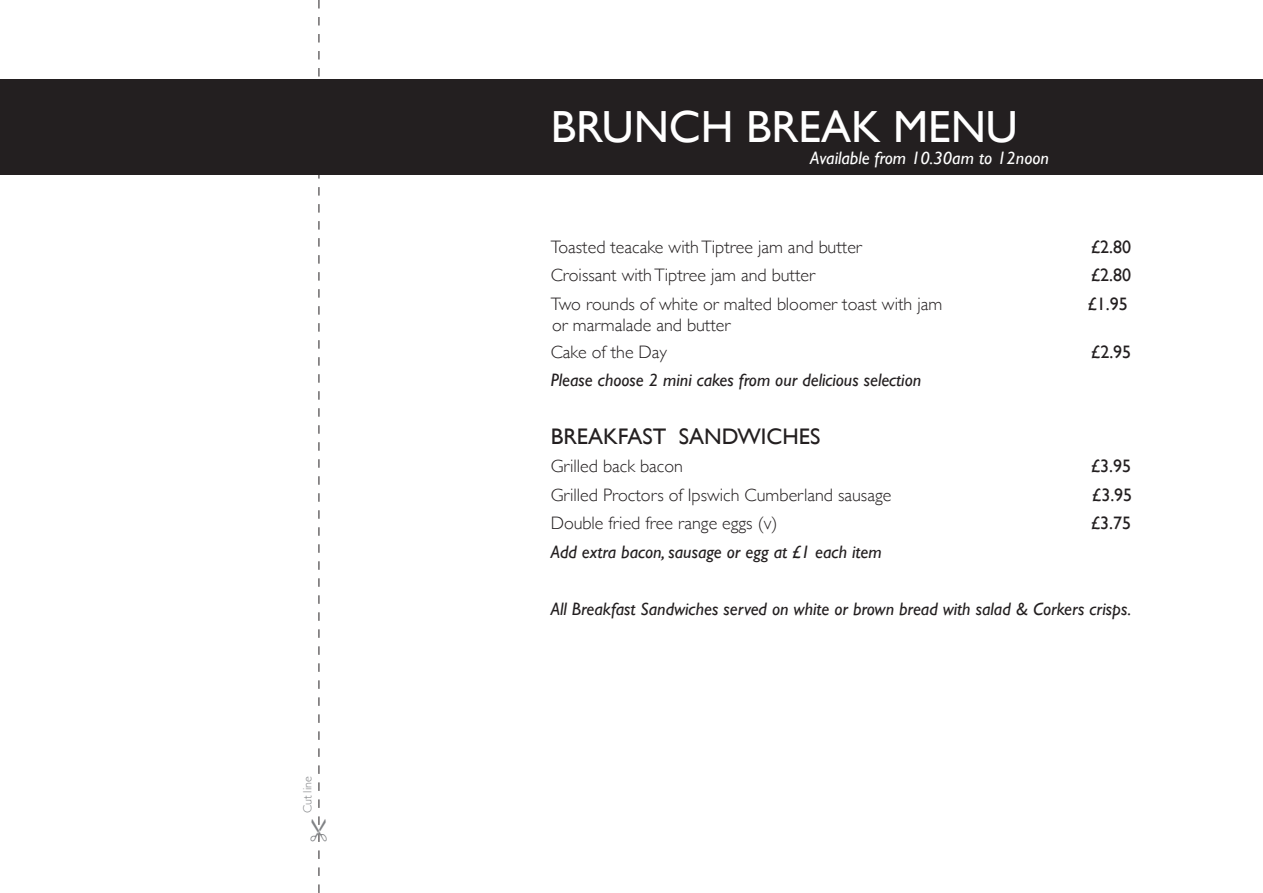
<style>
.page{position:relative;width:1263px;height:893px;background:#fff}
.page>*{position:absolute;margin:0;border:0;box-sizing:border-box;transform-origin:0 0}
.t1{font:45px "Gill Sans";color:#fff}
.t2{font:22.5px "Gill Sans";color:#231f20}
.t3{font:300 18px "Gill Sans";color:#231f20}
.t4{font:italic 18px "Gill Sans";color:#231f20}
.t5{font:18px "Gill Sans";color:#231f20}
.t6{font:italic 18px "Gill Sans";color:#fff}
.t7{font:300 12px "Gill Sans";color:#808285}
</style>
<div class="page">
<div style="left:0;top:79px;width:1263px;height:96px;background:#231f20"></div>
<svg style="left:318px;top:0;width:2px;height:893px"></svg>
<p class="t7" style="left:298px;top:813px;width:39px;rotate:-90deg">Cut line</p>
<h1 class="t1" style="left:551px;top:101px;width:469px">BRUNCH BREAK MENU</h1>
<p class="t6" style="left:810px;top:147px;width:240px">Available from 10.30am to 12noon</p>
<p class="t3" style="left:551px;top:233px;width:313px">Toasted teacake with Tiptree jam and butter</p>
<p class="t5" style="left:1091px;top:236px;width:42px">£2.80</p>
<p class="t3" style="left:551px;top:261px;width:266px">Croissant with Tiptree jam and butter</p>
<p class="t5" style="left:1091px;top:264px;width:42px">£2.80</p>
<p class="t3" style="left:551px;top:290px;width:393px">Two rounds of white or malted bloomer toast with jam</p>
<p class="t5" style="left:1087px;top:293px;width:42px">£1.95</p>
<p class="t3" style="left:551px;top:338px;width:118px">Cake of the Day</p>
<p class="t5" style="left:1091px;top:341px;width:42px">£2.95</p>
<p class="t4" style="left:551px;top:370px;width:372px">Please choose 2 mini cakes from our delicious selection</p>
<p class="t2" style="left:551px;top:423px;width:271px">BREAKFAST SANDWICHES</p>
<p class="t3" style="left:551px;top:452px;width:134px">Grilled back bacon</p>
<p class="t5" style="left:1091px;top:455px;width:42px">£3.95</p>
<p class="t3" style="left:551px;top:480px;width:342px">Grilled Proctors of Ipswich Cumberland sausage</p>
<p class="t5" style="left:1092px;top:484px;width:42px">£3.95</p>
<p class="t3" style="left:551px;top:509px;width:228px">Double fried free range eggs (v)</p>
<p class="t5" style="left:1091px;top:512px;width:42px">£3.75</p>
<p class="t4" style="left:551px;top:541px;width:333px">Add extra bacon, sausage or egg at £1 each item</p>
<p class="t3" style="left:552px;top:311px;width:180px">or marmalade and butter</p>
<p class="t4" style="left:551px;top:598px;width:582px">All Breakfast Sandwiches served on white or brown bread with salad &amp; Corkers crisps.</p>
</div>
